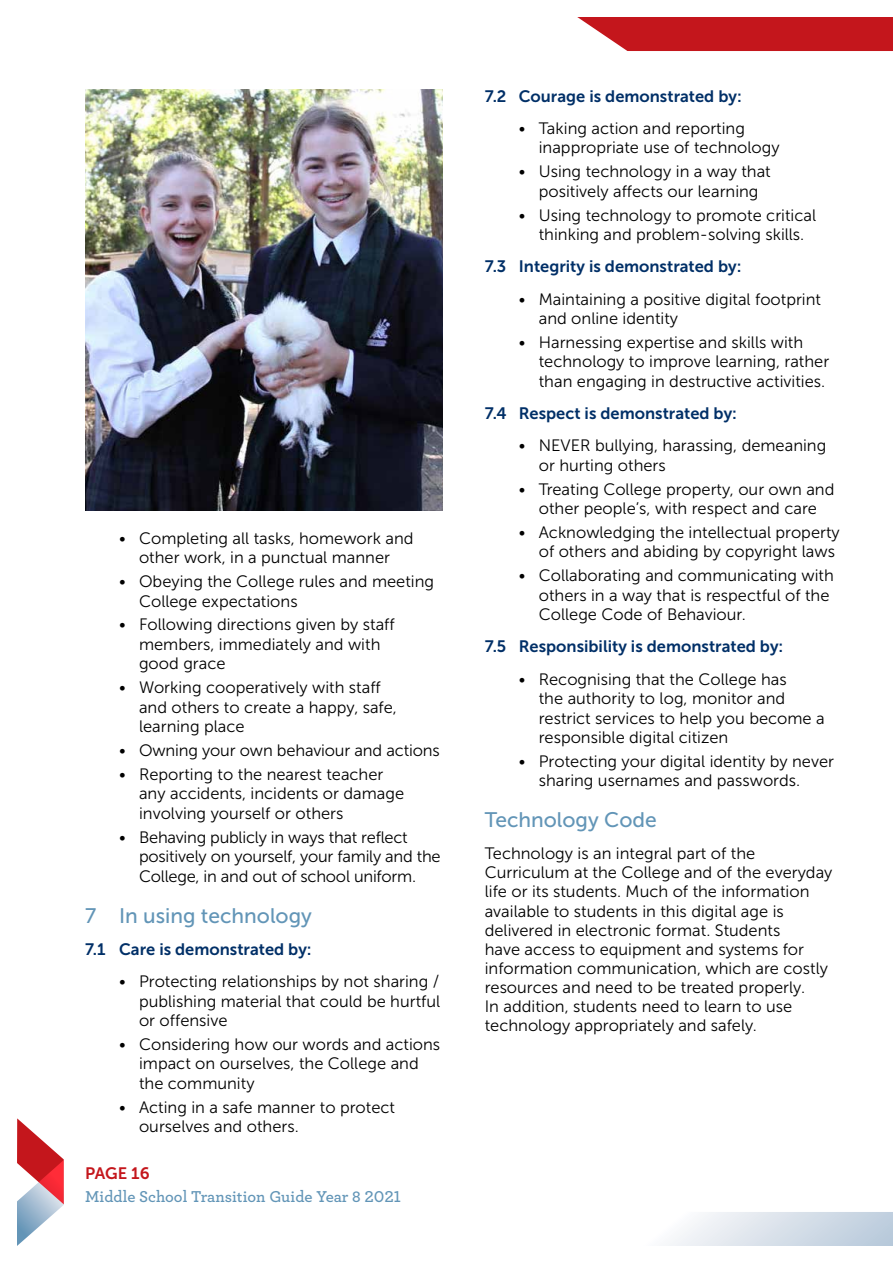
<style>
.page{position:relative;width:893px;height:1263px;background:#fff}
.page>*{position:absolute;margin:0;border:0;box-sizing:border-box;transform-origin:0 0}
.t1{font:21px "Museo Sans 500";color:#6295b7}
.t2{font:16.5px/19.5px "Museo Sans 300";color:#000}
.t3{font:16.5px "Museo Sans 700";color:#002f67}
.t4{font:600 16.5px "Archer";color:#6295b7}
.t5{font:16.5px "Museo Sans 700";color:#c4161c}
</style>
<div class="page">
<svg style="left:668px;top:1212px;width:225px;height:34px"></svg>
<div style="left:607px;top:17px;width:286px;height:34px;background:#c4161c"></div>
<svg style="left:17px;top:1118px;width:47px;height:128px"></svg>
<img style="left:85px;top:89px;width:357px;height:421px">
<p class="t2" style="left:119px;top:529px;width:296px;text-align:center">• Completing all tasks, homework and other work, in a punctual manner</p>
<p class="t2" style="left:139px;top:572px;width:297px;text-indent:-20px">• Obeying the College rules and meeting<br>College expectations</p>
<p class="t2" style="left:139px;top:615px;width:257px;text-indent:-20px">• Following directions given by staff members, immediately and with good grace</p>
<p class="t2" style="left:139px;top:678px;width:259px;text-indent:-20px">• Working cooperatively with staff and others to create a happy, safe, learning place</p>
<p class="t2" style="left:119px;top:741px;width:322px">• Owning your own behaviour and actions</p>
<p class="t2" style="left:139px;top:764px;width:267px;text-indent:-20px">• Reporting to the nearest teacher any accidents, incidents or damage involving yourself or others</p>
<p class="t2" style="left:139px;top:827px;width:303px;text-indent:-20px">• Behaving publicly in ways that reflect positively on yourself, your family and the<br>College, in and out of school uniform.</p>
<p class="t1" style="left:85px;top:904px;width:228px">7 In using technology</p>
<p class="t3" style="left:85px;top:940px;width:228px">7.1 Care is demonstrated by:</p>
<p class="t2" style="left:139px;top:972px;width:303px;text-align:justify;text-indent:-20px">• Protecting relationships by not sharing / publishing material that could be hurtful or offensive</p>
<p class="t2" style="left:139px;top:1034px;width:303px;text-indent:-20px">• Considering how our words and actions impact on ourselves, the College and the community</p>
<p class="t2" style="left:139px;top:1097px;width:258px;text-indent:-20px">• Acting in a safe manner to protect ourselves and others.</p>
<p class="t5" style="left:85px;top:1164px;width:66px">PAGE 16</p>
<p class="t4" style="left:85px;top:1184px;width:317px">Middle School Transition Guide Year 8 2021</p>
<p class="t3" style="left:485px;top:87px;width:259px">7.2 Courage is demonstrated by:</p>
<p class="t2" style="left:539px;top:119px;width:242px;text-indent:-20px">• Taking action and reporting inappropriate use of technology</p>
<p class="t2" style="left:519px;top:162px;width:253px;text-align:center">• Using technology in a way that positively affects our learning</p>
<p class="t2" style="left:519px;top:205px;width:299px;text-align:center">• Using technology to promote critical thinking and problem-solving skills.</p>
<p class="t3" style="left:485px;top:257px;width:258px">7.3 Integrity is demonstrated by:</p>
<p class="t2" style="left:539px;top:289px;width:284px;text-indent:-20px">• Maintaining a positive digital footprint and online identity</p>
<p class="t2" style="left:539px;top:332px;width:292px;text-indent:-20px">• Harnessing expertise and skills with technology to improve learning, rather than engaging in destructive activities.</p>
<p class="t3" style="left:485px;top:404px;width:254px">7.4 Respect is demonstrated by:</p>
<p class="t2" style="left:539px;top:436px;width:289px;text-indent:-20px">• NEVER bullying, harassing, demeaning or hurting others</p>
<p class="t2" style="left:519px;top:479px;width:317px;text-align:center">• Treating College property, our own and other people’s, with respect and care</p>
<p class="t2" style="left:519px;top:523px;width:322px;text-align:right">• Acknowledging the intellectual property of others and abiding by copyright laws</p>
<p class="t2" style="left:539px;top:566px;width:297px;text-indent:-20px">• Collaborating and communicating with others in a way that is respectful of the<br>College Code of Behaviour.</p>
<p class="t3" style="left:485px;top:637px;width:300px">7.5 Responsibility is demonstrated by:</p>
<p class="t2" style="left:539px;top:669px;width:287px;text-indent:-20px">• Recognising that the College has<br>the authority to log, monitor and restrict services to help you become a responsible digital citizen</p>
<p class="t2" style="left:539px;top:752px;width:297px;text-indent:-20px">• Protecting your digital identity by never sharing usernames and passwords.</p>
<p class="t1" style="left:485px;top:808px;width:173px">Technology Code</p>
<p class="t2" style="left:485px;top:844px;width:349px;line-height:19px">Technology is an integral part of the Curriculum at the College and of the everyday life or its students. Much of the information available to students in this digital age is delivered in electronic format. Students<br>have access to equipment and systems for information communication, which are costly resources and need to be treated properly.<br>In addition, students need to learn to use technology appropriately and safely.</p>
</div>
